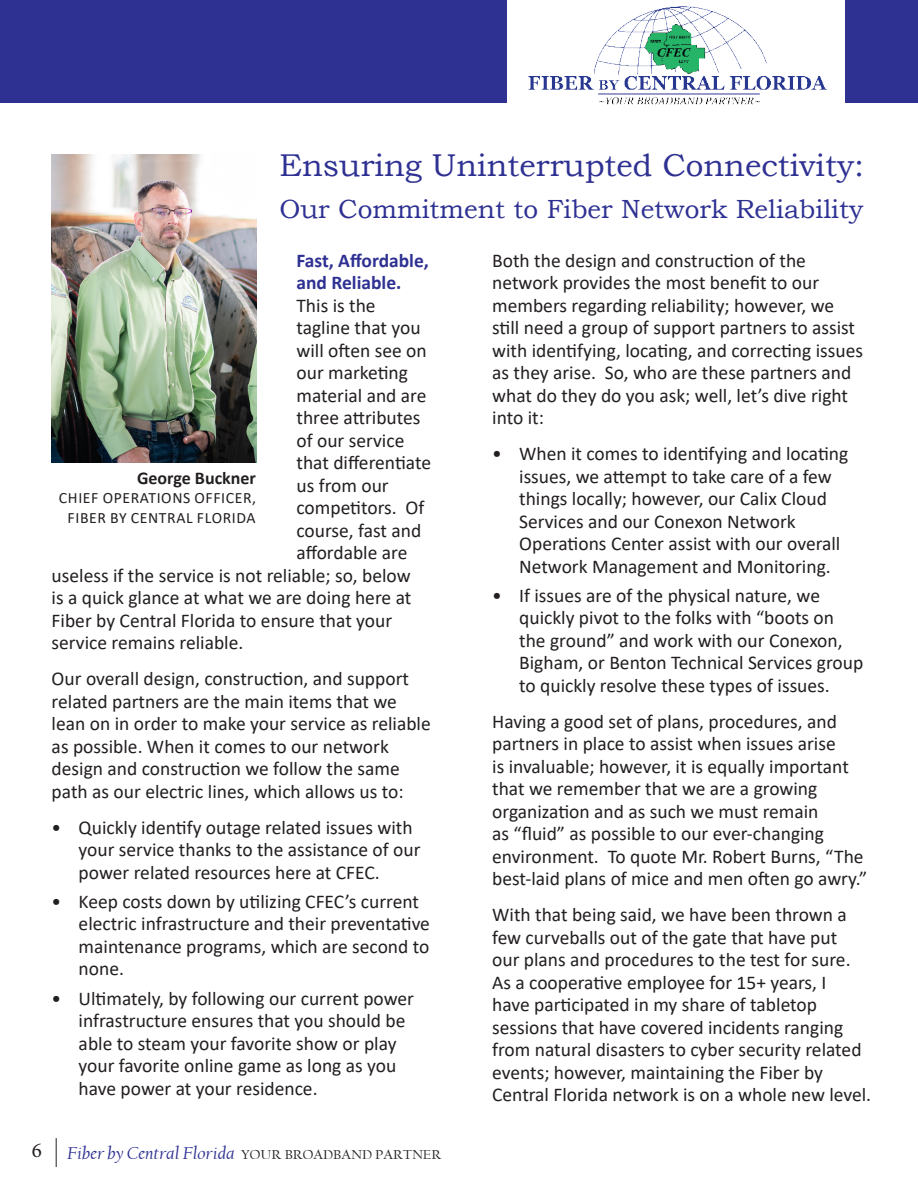
<style>
.page{position:relative;width:918px;height:1188px;background:#fff}
.page>*{position:absolute;margin:0;border:0;box-sizing:border-box;transform-origin:0 0}
.t1{font:31.5px "Bookman Old Style";color:#2e3192}
.t2{font:26.25px "Bookman Old Style";color:#2e3192}
.t3{font:21px "Minion Pro";color:#231f20}
.t4{font:19.5px/22.5px "Calibri";color:#231f20}
.t5{font:700 19.5px "Calibri";color:#2e3192}
.t6{font:italic 18px "Californian FB";color:#2e3192;scale:1.09 1}
.t7{font:700 18px "Calibri";color:#231f20}
.t8{font:15.75px/19.5px "Calibri";letter-spacing:.04em;color:#231f20;text-align:center}
.s1{font-style:normal;font-size:13.5px;color:#231f20}
</style>
<div class="page">
<svg style="left:56px;top:1138px;width:1px;height:29px"></svg>
<div style="left:0;top:0;width:507px;height:102px;background:#2e3192"></div>
<div style="left:846px;top:0;width:72px;height:102px;background:#2e3192"></div>
<img style="left:528px;top:6px;width:299px;height:99px">
<img style="left:52px;top:154px;width:204px;height:308px">
<p class="t1" style="left:279px;top:144px;width:586px">Ensuring Uninterrupted Connectivity:</p>
<p class="t2" style="left:279px;top:192px;width:585px">Our Commitment to Fiber Network Reliability</p>
<p class="t5" style="left:297px;top:246px;width:134px">Fast, Affordable,</p>
<p class="t5" style="left:297px;top:269px;width:106px">and Reliable.</p>
<p class="t4" style="left:297px;top:293px;width:81px">This is the</p>
<p class="t4" style="left:297px;top:316px;width:126px">tagline that you</p>
<p class="t4" style="left:297px;top:338px;width:132px">will often see on</p>
<p class="t4" style="left:297px;top:361px;width:113px">our marketing</p>
<p class="t4" style="left:297px;top:383px;width:132px">material and are</p>
<p class="t4" style="left:297px;top:406px;width:126px">three attributes</p>
<p class="t4" style="left:297px;top:428px;width:109px">of our service</p>
<p class="t4" style="left:297px;top:451px;width:136px">that differentiate</p>
<p class="t4" style="left:297px;top:473px;width:94px">us from our</p>
<p class="t4" style="left:297px;top:496px;width:129px">competitors. Of</p>
<p class="t4" style="left:297px;top:518px;width:126px">course, fast and</p>
<p class="t4" style="left:297px;top:541px;width:113px">affordable are</p>
<p class="t4" style="left:52px;top:563px;width:361px">useless if the service is not reliable; so, below</p>
<p class="t4" style="left:52px;top:586px;width:361px">is a quick glance at what we are doing here at</p>
<p class="t4" style="left:52px;top:608px;width:342px">Fiber by Central Florida to ensure that your</p>
<p class="t4" style="left:52px;top:631px;width:193px">service remains reliable.</p>
<p class="t4" style="left:52px;top:667px;width:381px">Our overall design, construction, and support related partners are the main items that we lean on in order to make your service as reliable as possible. When it comes to our network design and construction we follow the same path as our electric lines, which allows us to:</p>
<p class="t4" style="left:79px;top:815px;width:343px;text-indent:-27px">• Quickly identify outage related issues with your service thanks to the assistance of our power related resources here at CFEC.</p>
<p class="t4" style="left:79px;top:890px;width:353px;text-indent:-27px">• Keep costs down by utilizing CFEC’s current electric infrastructure and their preventative maintenance programs, which are second to none.</p>
<p class="t4" style="left:79px;top:986px;width:337px;text-indent:-27px">• Ultimately, by following our current power infrastructure ensures that you should be able to steam your favorite show or play your favorite online game as long as you have power at your residence.</p>
<p class="t7" style="left:137px;top:465px;width:120px">George Buckner</p>
<p class="t8" style="left:59px;top:488px;width:199px">CHIEF OPERATIONS OFFICER,<br>FIBER BY CENTRAL FLORIDA</p>
<p class="t3" style="left:32px;top:1137px;width:12px">6</p>
<p class="t6" style="left:67px;top:1143px;width:345px">Fiber by Central Florida <span class="s1">YOUR BROADBAND PARTNER</span></p>
<p class="t4" style="left:492px;top:248px;width:372px">Both the design and construction of the network provides the most benefit to our members regarding reliability; however, we still need a group of support partners to assist with identifying, locating, and correcting issues as they arise. So, who are these partners and what do they do you ask; well, let’s dive right into it:</p>
<p class="t4" style="left:519px;top:442px;width:331px;text-indent:-27px">• When it comes to identifying and locating issues, we attempt to take care of a few things locally; however, our Calix Cloud Services and our Conexon Network Operations Center assist with our overall Network Management and Monitoring.</p>
<p class="t4" style="left:519px;top:584px;width:346px;text-indent:-27px">• If issues are of the physical nature, we quickly pivot to the folks with “boots on the ground” and work with our Conexon, Bigham, or Benton Technical Services group to quickly resolve these types of issues.</p>
<p class="t4" style="left:492px;top:710px;width:377px">Having a good set of plans, procedures, and partners in place to assist when issues arise<br>is invaluable; however, it is equally important that we remember that we are a growing organization and as such we must remain<br>as “fluid” as possible to our ever-changing environment. To quote Mr. Robert Burns, “The best-laid plans of mice and men often go awry.”</p>
<p class="t4" style="left:492px;top:903px;width:381px">With that being said, we have been thrown a few curveballs out of the gate that have put<br>our plans and procedures to the test for sure.<br>As a cooperative employee for 15+ years, I<br>have participated in my share of tabletop sessions that have covered incidents ranging from natural disasters to cyber security related events; however, maintaining the Fiber by Central Florida network is on a whole new level.</p>
</div>
